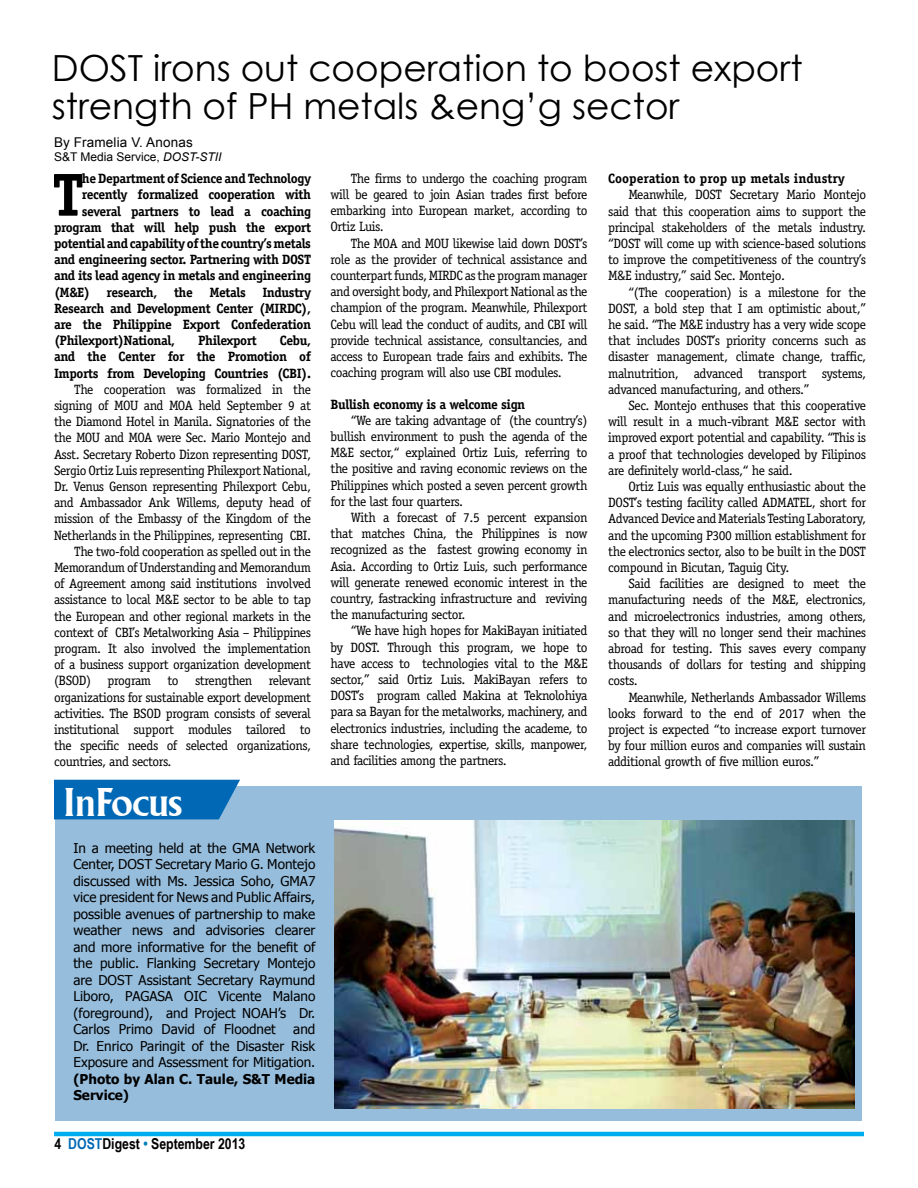
<style>
.page{position:relative;width:918px;height:1188px;background:#fff}
.page>*{position:absolute;margin:0;border:0;box-sizing:border-box;transform-origin:0 0}
.t1{font:700 60.75px "Officina Serif";color:#000}
.t2{font:700 39px "Alberta";letter-spacing:-.03em;color:#fff}
.t3{font:36px/37.5px "Century Gothic";color:#000}
.t4{font:700 15px "Arial Narrow";color:#000}
.t5{font:13.5px/16.2px "Officina Serif";letter-spacing:-.03em;color:#000;text-align:justify}
.t6{font:700 13.5px/16.2px "Officina Serif";letter-spacing:-.03em;color:#000;text-align:justify}
.t7{font:13.5px/16.5px "Tahoma";color:#000;text-align:justify}
.t8{font:700 13.5px/16.5px "Tahoma";color:#000}
.t9{font:700 13.5px "Officina Serif";color:#000}
.t10{font:13.5px "Arial";letter-spacing:.01em;color:#000}
.t11{font:12px "Arial";color:#000}
.s1{font-style:italic}
.s2{color:#0068b4}
.s3{color:#007fb8}
</style>
<div class="page">
<hr style="left:54px;top:1132px;width:810px;height:4px;background:#00aeef">
<div style="left:56px;top:786px;width:806px;height:335px;background:#96bddc"></div>
<div style="left:54px;top:780px;width:186px;height:39px;background:#0068b4"></div>
<img style="left:335px;top:821px;width:520px;height:287px">
<h3 class="t3" style="left:52px;top:49px;width:752px">DOST irons out cooperation to boost export strength of PH metals &amp;eng’g sector</h3>
<p class="t10" style="left:54px;top:133px;width:140px">By Framelia V. Anonas</p>
<p class="t11" style="left:54px;top:149px;width:169px">S&amp;T Media Service, <span class="s1">DOST-STII</span></p>
<h1 class="t1" style="left:52px;top:157px;width:33px">T</h1>
<p class="t6" style="left:82px;top:170px;width:231px">he Department of Science and Technology</p>
<p class="t6" style="left:82px;top:187px;width:231px">recently formalized cooperation with</p>
<p class="t6" style="left:82px;top:203px;width:231px">several partners to lead a coaching</p>
<p class="t6" style="left:54px;top:219px;width:259px">program that will help push the export</p>
<p class="t6" style="left:54px;top:235px;width:259px">potential and capability of the country’s metals</p>
<p class="t6" style="left:54px;top:251px;width:259px">and engineering sector. Partnering with DOST</p>
<p class="t6" style="left:54px;top:268px;width:259px">and its lead agency in metals and engineering</p>
<p class="t6" style="left:54px;top:284px;width:259px">(M&amp;E) research, the Metals Industry</p>
<p class="t6" style="left:54px;top:300px;width:259px">Research and Development Center (MIRDC),</p>
<p class="t6" style="left:54px;top:316px;width:259px">are the Philippine Export Confederation</p>
<p class="t6" style="left:54px;top:332px;width:123px">(Philexport)National,</p>
<p class="t6" style="left:198px;top:332px;width:60px">Philexport</p>
<p class="t6" style="left:54px;top:332px;width:259px;text-indent:226px">Cebu, and the Center for the Promotion of Imports from Developing Countries (CBI).</p>
<p class="t5" style="left:74px;top:381px;width:238px">The cooperation was formalized in the</p>
<p class="t5" style="left:54px;top:397px;width:259px">signing of MOU and MOA held September 9 at</p>
<p class="t5" style="left:54px;top:414px;width:259px">the Diamond Hotel in Manila. Signatories of the</p>
<p class="t5" style="left:54px;top:430px;width:259px">the MOU and MOA were Sec. Mario Montejo and</p>
<p class="t5" style="left:54px;top:446px;width:259px">Asst. Secretary Roberto Dizon representing DOST,</p>
<p class="t5" style="left:54px;top:462px;width:259px">Sergio Ortiz Luis representing Philexport National,</p>
<p class="t5" style="left:54px;top:478px;width:259px">Dr. Venus Genson representing Philexport Cebu,</p>
<p class="t5" style="left:54px;top:495px;width:259px">and Ambassador Ank Willems, deputy head of</p>
<p class="t5" style="left:54px;top:511px;width:259px">mission of the Embassy of the Kingdom of the</p>
<p class="t5" style="left:54px;top:527px;width:258px">Netherlands in the Philippines, representing CBI.</p>
<p class="t5" style="left:74px;top:543px;width:238px">The two-fold cooperation as spelled out in the</p>
<p class="t5" style="left:54px;top:559px;width:259px">Memorandum of Understanding and Memorandum</p>
<p class="t5" style="left:54px;top:576px;width:259px">of Agreement among said institutions involved</p>
<p class="t5" style="left:54px;top:592px;width:259px">assistance to local M&amp;E sector to be able to tap</p>
<p class="t5" style="left:54px;top:608px;width:259px">the European and other regional markets in the</p>
<p class="t5" style="left:54px;top:624px;width:259px">context of CBI’s Metalworking Asia – Philippines</p>
<p class="t5" style="left:54px;top:640px;width:259px">program. It also involved the implementation</p>
<p class="t5" style="left:54px;top:657px;width:259px">of a business support organization development</p>
<p class="t5" style="left:54px;top:673px;width:259px">(BSOD) program to strengthen relevant</p>
<p class="t5" style="left:54px;top:689px;width:259px">organizations for sustainable export development</p>
<p class="t5" style="left:54px;top:705px;width:259px">activities. The BSOD program consists of several</p>
<p class="t5" style="left:54px;top:721px;width:259px">institutional support modules tailored to</p>
<p class="t5" style="left:54px;top:738px;width:259px">the specific needs of selected organizations,</p>
<p class="t5" style="left:54px;top:754px;width:119px">countries, and sectors.</p>
<h2 class="t2" style="left:64px;top:779px;width:120px">InFocus</h2>
<p class="t7" style="left:73px;top:839px;width:243px">In a meeting held at the GMA Network Center, DOST Secretary Mario G. Montejo discussed with Ms. Jessica Soho, GMA7 vice president for News and Public Affairs, possible avenues of partnership to make weather news and advisories clearer and more informative for the benefit of the public. Flanking Secretary Montejo are DOST Assistant Secretary Raymund Liboro, PAGASA OIC Vicente Malano (foreground), and Project NOAH’s Dr.<br>Carlos Primo David of Floodnet</p>
<p class="t7" style="left:73px;top:1020px;width:243px;text-indent:220px">and Dr. Enrico Paringit of the Disaster Risk Exposure and Assessment for Mitigation.</p>
<p class="t8" style="left:73px;top:1070px;width:243px">(Photo by Alan C. Taule, S&amp;T Media<br>Service)</p>
<p class="t4" style="left:55px;top:1133px;width:192px">4 <span class="s2">DOST</span>Digest <span class="s3">•</span> September 2013</p>
<p class="t5" style="left:330px;top:170px;width:259px;text-indent:20px">The firms to undergo the coaching program will be geared to join Asian trades first before embarking into European market, according to Ortiz Luis.</p>
<p class="t5" style="left:330px;top:235px;width:259px;text-indent:20px">The MOA and MOU likewise laid down DOST’s role as the provider of technical assistance and counterpart funds, MIRDC as the program manager and oversight body, and Philexport National as the champion of the program. Meanwhile, Philexport Cebu will lead the conduct of audits, and CBI will provide technical assistance, consultancies, and access to European trade fairs and exhibits. The coaching program will also use CBI modules.</p>
<p class="t6" style="left:330px;top:396px;width:196px">Bullish economy is a welcome sign</p>
<p class="t5" style="left:330px;top:412px;width:259px;text-indent:20px">“We are taking advantage of (the country’s) bullish environment to push the agenda of the M&amp;E sector,“ explained Ortiz Luis, referring to the positive and raving economic reviews on the Philippines which posted a seven percent growth for the last four quarters.</p>
<p class="t5" style="left:330px;top:509px;width:259px;text-indent:20px">With a forecast of 7.5 percent expansion that matches China, the Philippines is now recognized as the fastest growing economy in Asia. According to Ortiz Luis, such performance will generate renewed economic interest in the country, fastracking infrastructure and reviving the manufacturing sector.</p>
<p class="t5" style="left:330px;top:623px;width:259px;text-indent:20px">“We have high hopes for MakiBayan initiated by DOST. Through this program, we hope to have access to technologies vital to the M&amp;E sector,” said Ortiz Luis. MakiBayan refers to DOST’s program called Makina at Teknolohiya para sa Bayan for the metalworks, machinery, and electronics industries, including the academe, to share technologies, expertise, skills, manpower, and facilities among the partners.</p>
<p class="t9" style="left:608px;top:170px;width:238px">Cooperation to prop up metals industry</p>
<p class="t5" style="left:608px;top:187px;width:259px;text-indent:20px">Meanwhile, DOST Secretary Mario Montejo said that this cooperation aims to support the principal stakeholders of the metals industry. “DOST will come up with science-based solutions to improve the competitiveness of the country’s M&amp;E industry,” said Sec. Montejo.</p>
<p class="t5" style="left:608px;top:284px;width:259px;text-indent:20px">“(The cooperation) is a milestone for the DOST, a bold step that I am optimistic about,” he said. “The M&amp;E industry has a very wide scope that includes DOST’s priority concerns such as disaster management, climate change, traffic, malnutrition, advanced transport systems, advanced manufacturing, and others.”</p>
<p class="t5" style="left:608px;top:397px;width:259px;text-indent:20px">Sec. Montejo enthuses that this cooperative will result in a much-vibrant M&amp;E sector with improved export potential and capability. “This is a proof that technologies developed by Filipinos are definitely world-class,“ he said.</p>
<p class="t5" style="left:608px;top:478px;width:259px;text-indent:20px">Ortiz Luis was equally enthusiastic about the DOST’s testing facility called ADMATEL, short for Advanced Device and Materials Testing Laboratory, and the upcoming P300 million establishment for the electronics sector, also to be built in the DOST compound in Bicutan, Taguig City.</p>
<p class="t5" style="left:608px;top:576px;width:259px;text-indent:20px">Said facilities are designed to meet the manufacturing needs of the M&amp;E, electronics, and microelectronics industries, among others, so that they will no longer send their machines abroad for testing. This saves every company thousands of dollars for testing and shipping costs.</p>
<p class="t5" style="left:608px;top:689px;width:259px;text-indent:20px">Meanwhile, Netherlands Ambassador Willems looks forward to the end of 2017 when the project is expected “to increase export turnover by four million euros and companies will sustain additional growth of five million euros.”</p>
</div>
